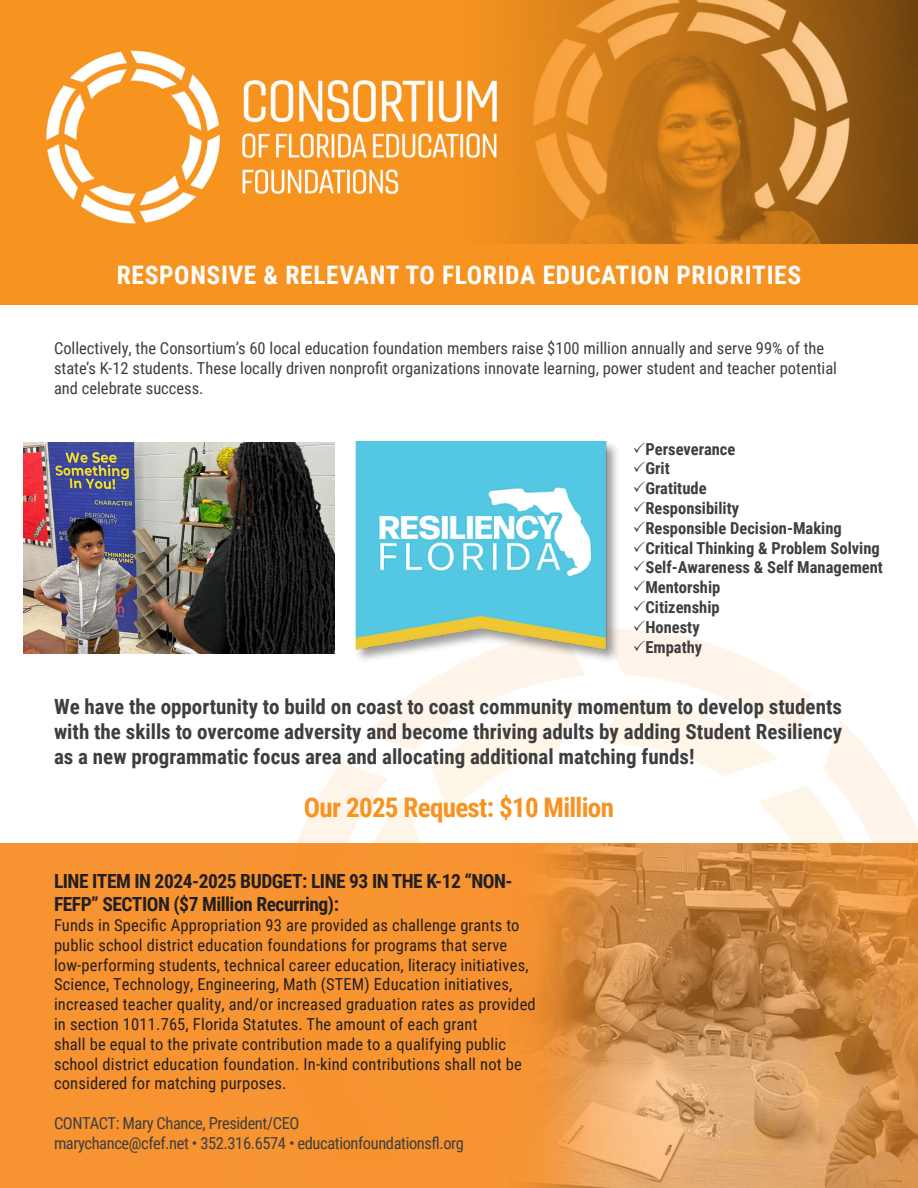
<style>
.page{position:relative;width:918px;height:1188px;background:#fff}
.page>*{position:absolute;margin:0;border:0;box-sizing:border-box;transform-origin:0 0}
.t1{font:700 27px "Roboto Condensed";letter-spacing:-.025em;color:#f79320}
.t2{font:700 25.5px "Roboto Condensed";letter-spacing:.025em;color:#fff}
.t3{font:700 21px/25.2px "Roboto Condensed";color:#3e3e3f;text-align:justify}
.t4{font:700 19.5px/23.4px "Roboto Condensed";letter-spacing:-.025em;color:#231f20}
.t5{font:16.5px/19.8px "Roboto Condensed";letter-spacing:.01em;color:#231f20}
.t6{font:16.5px/19.8px "Roboto Condensed";color:#3e3e3f}
.t7{font:700 16.5px "Roboto Condensed";color:#3e3e3f}
.t8{font:16.5px "Roboto Condensed";letter-spacing:-.025em;color:#3e3e3f}
</style>
<div class="page">
<img style="left:0;top:843px;width:918px;height:345px">
<img style="left:23px;top:443px;width:312px;height:210px">
<svg style="left:635px;top:1112px;width:152px;height:48px;background:#e2ac75"></svg>
<svg style="left:797px;top:954px;width:121px;height:206px;background:#cb8a46"></svg>
<svg style="left:275px;top:632px;width:310px;height:343px"></svg>
<svg style="left:278px;top:990px;width:341px;height:170px;background:#f29437"></svg>
<div style="left:0;top:243px;width:918px;height:62px;background:#f79320"></div>
<div style="left:354px;top:440px;width:267px;height:224px;background:#231f20;opacity:.45"></div>
<img style="left:345px;top:442px;width:275px;height:210px">
<img style="left:0;top:0;width:918px;height:244px">
<svg style="left:600px;top:620px;width:318px;height:319px"></svg>
<p class="t2" style="left:117px;top:257px;width:686px">RESPONSIVE &amp; RELEVANT TO FLORIDA EDUCATION PRIORITIES</p>
<p class="t6" style="left:54px;top:338px;width:785px">Collectively, the Consortium’s 60 local education foundation members raise $100 million annually and serve 99% of the state’s K-12 students. These locally driven nonprofit organizations innovate learning, power student and teacher potential and celebrate success.</p>
<p class="t7" style="left:645px;top:437px;width:91px">Perseverance</p>
<p class="t7" style="left:645px;top:457px;width:26px">Grit</p>
<p class="t7" style="left:645px;top:477px;width:63px">Gratitude</p>
<p class="t7" style="left:645px;top:497px;width:95px">Responsibility</p>
<p class="t7" style="left:645px;top:516px;width:198px">Responsible Decision-Making</p>
<p class="t7" style="left:645px;top:536px;width:236px">Critical Thinking &amp; Problem Solving</p>
<p class="t7" style="left:645px;top:556px;width:239px">Self-Awareness &amp; Self Management</p>
<p class="t7" style="left:645px;top:576px;width:76px">Mentorship</p>
<p class="t7" style="left:645px;top:596px;width:76px">Citizenship</p>
<p class="t7" style="left:645px;top:615px;width:56px">Honesty</p>
<p class="t7" style="left:645px;top:635px;width:58px">Empathy</p>
<p class="t3" style="left:54px;top:693px;width:790px">We have the opportunity to build on coast to coast community momentum to develop students with the skills to overcome adversity and become thriving adults by adding Student Resiliency as a new programmatic focus area and allocating additional matching funds!</p>
<p class="t1" style="left:304px;top:788px;width:311px">Our 2025 Request: $10 Million</p>
<p class="t4" style="left:54px;top:868px;width:460px">LINE ITEM IN 2024-2025 BUDGET: LINE 93 IN THE K-12 “NON-<br>FEFP” SECTION ($7 Million Recurring):</p>
<p class="t5" style="left:54px;top:915px;width:483px">Funds in Specific Appropriation 93 are provided as challenge grants to public school district education foundations for programs that serve low-performing students, technical career education, literacy initiatives, Science, Technology, Engineering, Math (STEM) Education initiatives, increased teacher quality, and/or increased graduation rates as provided in section 1011.765, Florida Statutes. The amount of each grant<br>shall be equal to the private contribution made to a qualifying public school district education foundation. In-kind contributions shall not be considered for matching purposes.</p>
<p class="t8" style="left:54px;top:1112px;width:247px">CONTACT: Mary Chance, President/CEO</p>
<p class="t8" style="left:54px;top:1131px;width:412px">marychance@cfef.net • 352.316.6574 • educationfoundationsfl.org</p>
</div>
